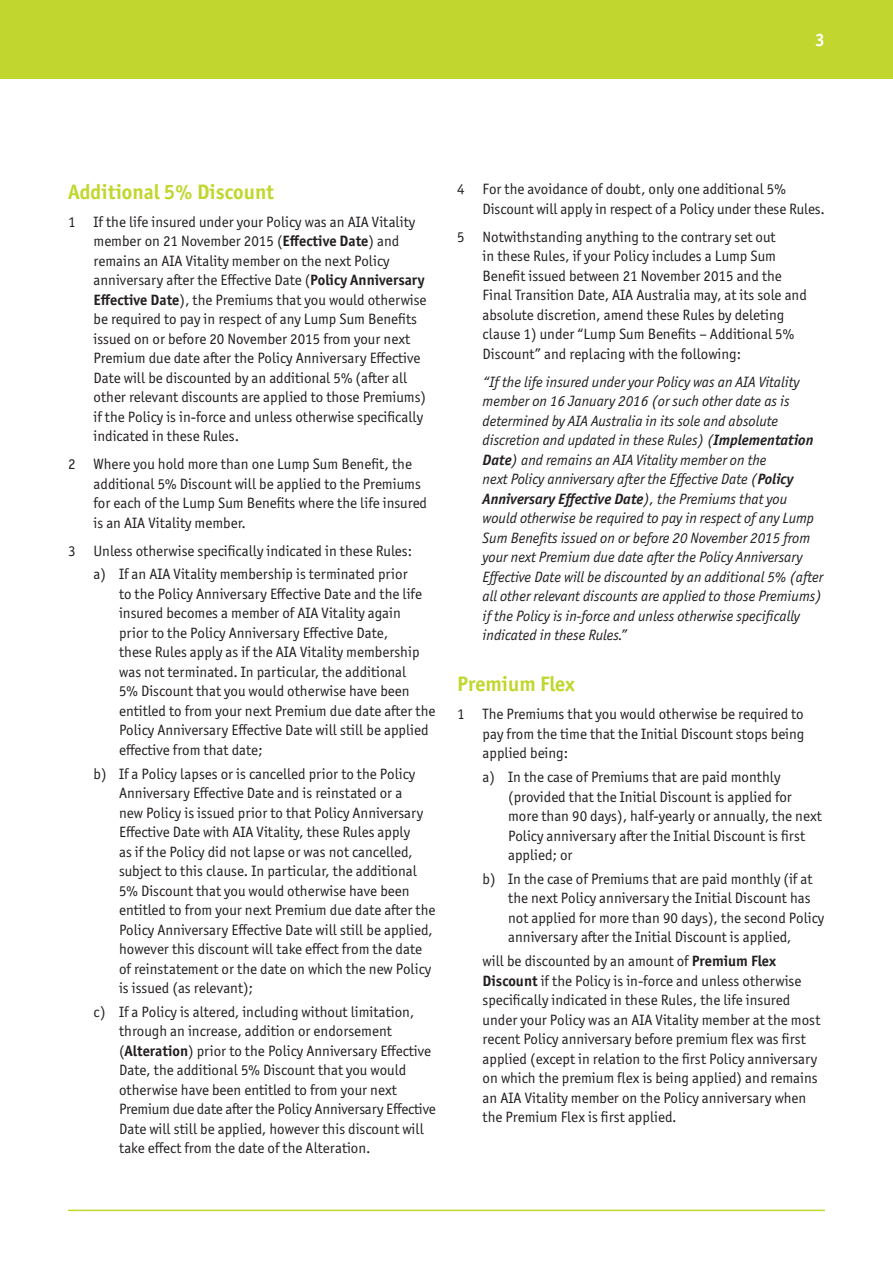
<style>
.page{position:relative;width:893px;height:1263px;background:#fff}
.page>*{position:absolute;margin:0;border:0;box-sizing:border-box;transform-origin:0 0}
.t1{font:700 21px "Officina Sans ITC Pro";color:#c1d72f}
.t2{font:700 18px "Officina Sans ITC Pro";color:#fff}
.t3{font:15px/19.5px "Officina Sans ITC Pro";color:#231f20}
.t4{font:italic 15px/19.5px "Officina Sans ITC Pro";color:#231f20}
.s1{font-weight:700}
</style>
<div class="page">
<hr style="left:68px;top:1209px;width:757px;height:2px;background:#c1d72f">
<div style="left:0;top:0;width:893px;height:79px;background:#c1d72f"></div>
<p class="t2" style="left:815px;top:29px;width:11px">3</p>
<h1 class="t1" style="left:68px;top:178px;width:208px">Additional 5% Discount</h1>
<p class="t3" style="left:94px;top:212px;width:334px;text-indent:-26px">1 If the life insured under your Policy was an AIA Vitality member on 21 November 2015 (<span class="s1">Effective Date</span>) and remains an AIA Vitality member on the next Policy anniversary after the Effective Date (<span class="s1">Policy Anniversary Effective Date</span>), the Premiums that you would otherwise be required to pay in respect of any Lump Sum Benefits issued on or before 20 November 2015 from your next Premium due date after the Policy Anniversary Effective Date will be discounted by an additional 5% (after all other relevant discounts are applied to those Premiums) if the Policy is in-force and unless otherwise specifically indicated in these Rules.</p>
<p class="t3" style="left:94px;top:454px;width:335px;text-indent:-26px">2 Where you hold more than one Lump Sum Benefit, the additional 5% Discount will be applied to the Premiums for each of the Lump Sum Benefits where the life insured is an AIA Vitality member.</p>
<p class="t3" style="left:94px;top:539px;width:320px;line-height:23.7px;text-indent:-26px">3 Unless otherwise specifically indicated in these Rules: a) If an AIA Vitality membership is terminated prior</p>
<p class="t3" style="left:119px;top:584px;width:318px">to the Policy Anniversary Effective Date and the life insured becomes a member of AIA Vitality again<br>prior to the Policy Anniversary Effective Date,<br>these Rules apply as if the AIA Vitality membership was not terminated. In particular, the additional<br>5% Discount that you would otherwise have been entitled to from your next Premium due date after the Policy Anniversary Effective Date will still be applied effective from that date;</p>
<p class="t3" style="left:119px;top:764px;width:318px;text-indent:-26px">b) If a Policy lapses or is cancelled prior to the Policy Anniversary Effective Date and is reinstated or a<br>new Policy is issued prior to that Policy Anniversary Effective Date with AIA Vitality, these Rules apply<br>as if the Policy did not lapse or was not cancelled, subject to this clause. In particular, the additional 5% Discount that you would otherwise have been entitled to from your next Premium due date after the Policy Anniversary Effective Date will still be applied, however this discount will take effect from the date of reinstatement or the date on which the new Policy is issued (as relevant);</p>
<p class="t3" style="left:119px;top:1002px;width:318px;text-indent:-26px">c) If a Policy is altered, including without limitation, through an increase, addition or endorsement (<span class="s1">Alteration</span>) prior to the Policy Anniversary Effective Date, the additional 5% Discount that you would otherwise have been entitled to from your next Premium due date after the Policy Anniversary Effective Date will still be applied, however this discount will take effect from the date of the Alteration.</p>
<p class="t3" style="left:483px;top:179px;width:344px;text-indent:-26px">4 For the avoidance of doubt, only one additional 5%<br>Discount will apply in respect of a Policy under these Rules.</p>
<p class="t3" style="left:483px;top:227px;width:326px;text-indent:-26px">5 Notwithstanding anything to the contrary set out<br>in these Rules, if your Policy includes a Lump Sum Benefit issued between 21 November 2015 and the Final Transition Date, AIA Australia may, at its sole and absolute discretion, amend these Rules by deleting clause 1) under “Lump Sum Benefits – Additional 5% Discount” and replacing with the following:</p>
<p class="t4" style="left:483px;top:372px;width:342px">“If the life insured under your Policy was an AIA Vitality member on 16 January 2016 (or such other date as is determined by AIA Australia in its sole and absolute discretion and updated in these Rules) (<span class="s1">Implementation Date</span>) and remains an AIA Vitality member on the<br>next Policy anniversary after the Effective Date (<span class="s1">Policy Anniversary Effective Date</span>), the Premiums that you would otherwise be required to pay in respect of any Lump Sum Benefits issued on or before 20 November 2015 from your next Premium due date after the Policy Anniversary Effective Date will be discounted by an additional 5% (after all other relevant discounts are applied to those Premiums) if the Policy is in-force and unless otherwise specifically indicated in these Rules.”</p>
<h1 class="t1" style="left:457px;top:671px;width:119px">Premium Flex</h1>
<p class="t3" style="left:483px;top:704px;width:323px;text-align:justify;text-indent:-26px">1 The Premiums that you would otherwise be required to pay from the time that the Initial Discount stops being applied being:</p>
<p class="t3" style="left:508px;top:767px;width:315px;text-indent:-26px">a) In the case of Premiums that are paid monthly (provided that the Initial Discount is applied for more than 90 days), half-yearly or annually, the next Policy anniversary after the Initial Discount is first applied; or</p>
<p class="t3" style="left:508px;top:869px;width:318px;text-indent:-26px">b) In the case of Premiums that are paid monthly (if at the next Policy anniversary the Initial Discount has not applied for more than 90 days), the second Policy anniversary after the Initial Discount is applied,</p>
<p class="t3" style="left:483px;top:951px;width:339px">will be discounted by an amount of <span class="s1">Premium Flex Discount</span> if the Policy is in-force and unless otherwise specifically indicated in these Rules, the life insured under your Policy was an AIA Vitality member at the most recent Policy anniversary before premium flex was first applied (except in relation to the first Policy anniversary on which the premium flex is being applied) and remains an AIA Vitality member on the Policy anniversary when the Premium Flex is first applied.</p>
</div>
